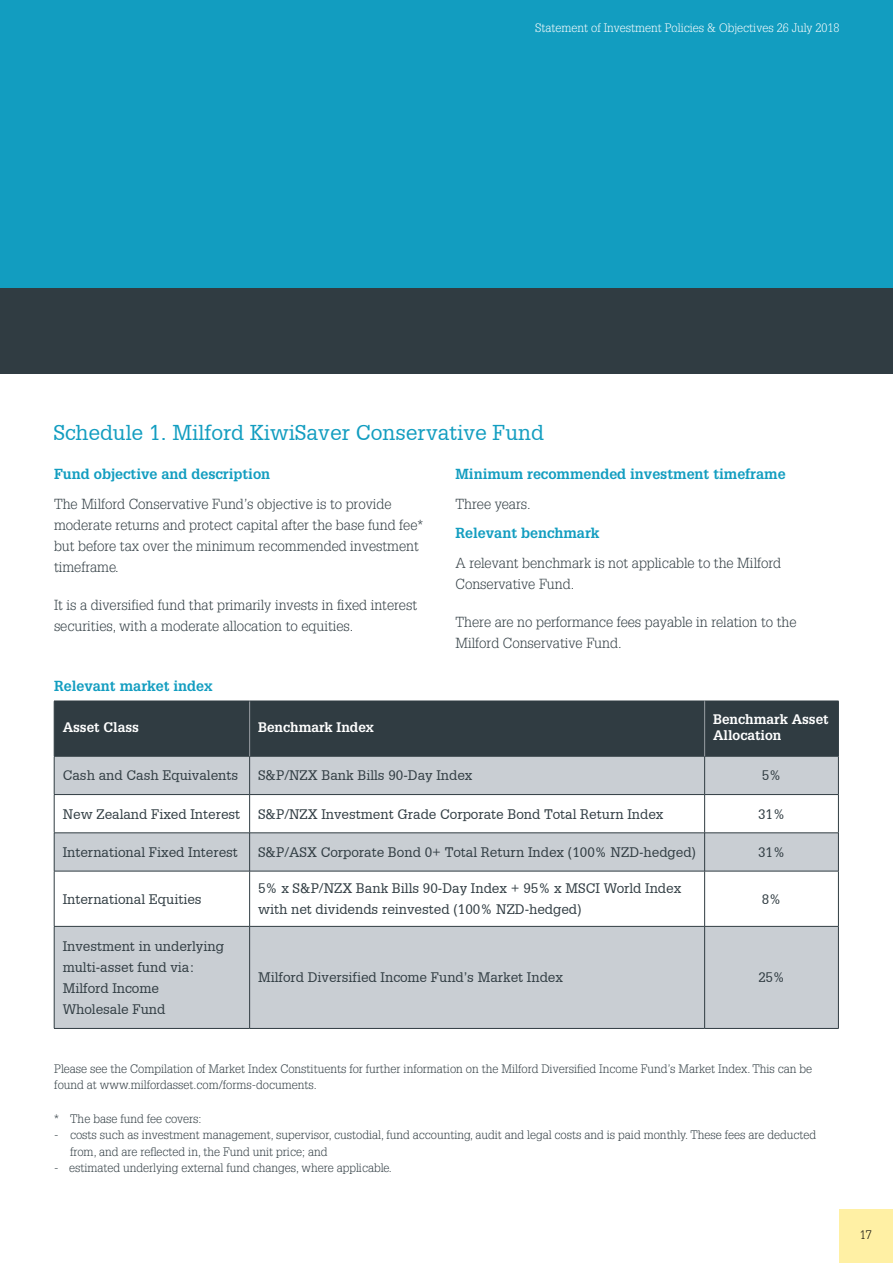
<style>
.page{position:relative;width:893px;height:1263px;background:#fff}
.page>*{position:absolute;margin:0;border:0;box-sizing:border-box;transform-origin:0 0}
.t1{font:21px "Glypha 55 Roman";color:#129dc0}
.t2{font:300 14.25px/21px "Glypha";color:#303c42}
.t3{font:700 14.25px "Glypha";color:#129dc0}
.t4{font:13.5px/21px "Glypha 55 Roman";color:#303c42}
.t5{font:700 13.5px/16.2px "Glypha";color:#fff}
.t6{font:300 12px/16.5px "Glypha";color:#303c42}
.t7{font:300 12px "Glypha";color:#fff}
.t8{font:300 12px "Glypha";color:#000}
</style>
<div class="page">
<div style="left:0;top:0;width:893px;height:289px;background:#129dc0"></div>
<div style="left:0;top:289px;width:893px;height:85px;background:#303c42"></div>
<div style="left:839px;top:1209px;width:54px;height:54px;background:#fff0a4"></div>
<div style="left:55px;top:702px;width:783px;height:54px;background:#303c42"></div>
<div style="left:55px;top:757px;width:783px;height:271px;background:#c9ced3"></div>
<svg style="left:55px;top:795px;width:783px;height:131px"></svg>
<hr style="left:250px;top:701px;width:455px;height:1px;background:#303c42">
<hr style="left:705px;top:701px;width:134px;height:1px;background:#303c42">
<hr style="left:838px;top:701px;width:1px;height:55px;background:#303c42">
<hr style="left:54px;top:756px;width:196px;height:1px;background:#303c42">
<hr style="left:54px;top:756px;width:1px;height:38px;background:#303c42">
<hr style="left:250px;top:756px;width:455px;height:1px;background:#303c42">
<hr style="left:249px;top:756px;width:1px;height:38px;background:#303c42">
<hr style="left:705px;top:756px;width:134px;height:1px;background:#303c42">
<hr style="left:704px;top:756px;width:1px;height:38px;background:#303c42">
<hr style="left:838px;top:756px;width:1px;height:38px;background:#303c42">
<hr style="left:54px;top:794px;width:196px;height:1px;background:#303c42">
<hr style="left:54px;top:795px;width:1px;height:38px;background:#303c42">
<hr style="left:250px;top:794px;width:455px;height:1px;background:#303c42">
<hr style="left:249px;top:795px;width:1px;height:38px;background:#303c42">
<hr style="left:705px;top:794px;width:134px;height:1px;background:#303c42">
<hr style="left:704px;top:795px;width:1px;height:38px;background:#303c42">
<hr style="left:838px;top:795px;width:1px;height:38px;background:#303c42">
<hr style="left:54px;top:832px;width:196px;height:1px;background:#303c42">
<hr style="left:54px;top:833px;width:1px;height:38px;background:#303c42">
<hr style="left:250px;top:832px;width:455px;height:1px;background:#303c42">
<hr style="left:249px;top:833px;width:1px;height:38px;background:#303c42">
<hr style="left:705px;top:832px;width:134px;height:1px;background:#303c42">
<hr style="left:704px;top:833px;width:1px;height:38px;background:#303c42">
<hr style="left:838px;top:833px;width:1px;height:38px;background:#303c42">
<hr style="left:54px;top:871px;width:196px;height:1px;background:#303c42">
<hr style="left:54px;top:871px;width:1px;height:55px;background:#303c42">
<hr style="left:250px;top:871px;width:455px;height:1px;background:#303c42">
<hr style="left:249px;top:871px;width:1px;height:55px;background:#303c42">
<hr style="left:705px;top:871px;width:134px;height:1px;background:#303c42">
<hr style="left:704px;top:871px;width:1px;height:55px;background:#303c42">
<hr style="left:838px;top:871px;width:1px;height:55px;background:#303c42">
<hr style="left:54px;top:926px;width:1px;height:102px;background:#303c42">
<hr style="left:249px;top:926px;width:1px;height:102px;background:#303c42">
<hr style="left:704px;top:926px;width:1px;height:102px;background:#303c42">
<hr style="left:838px;top:926px;width:1px;height:102px;background:#303c42">
<hr style="left:249px;top:701px;width:1px;height:55px;background:#989ea3">
<hr style="left:704px;top:701px;width:1px;height:55px;background:#989ea3">
<hr style="left:54px;top:701px;width:196px;height:1px;background:#303c42">
<hr style="left:54px;top:701px;width:1px;height:55px;background:#303c42">
<hr style="left:54px;top:926px;width:196px;height:1px;background:#303c42">
<hr style="left:250px;top:926px;width:455px;height:1px;background:#303c42">
<hr style="left:705px;top:926px;width:134px;height:1px;background:#303c42">
<hr style="left:54px;top:1028px;width:196px;height:1px;background:#303c42">
<hr style="left:250px;top:1028px;width:455px;height:1px;background:#303c42">
<hr style="left:705px;top:1028px;width:134px;height:1px;background:#303c42">
<p class="t7" style="left:535px;top:21px;width:306px">Statement of Investment Policies &amp; Objectives 26 July 2018</p>
<h1 class="t1" style="left:53px;top:420px;width:492px">Schedule 1. Milford KiwiSaver Conservative Fund</h1>
<p class="t3" style="left:54px;top:465px;width:218px">Fund objective and description</p>
<p class="t2" style="left:54px;top:493px;width:371px">The Milford Conservative Fund’s objective is to provide moderate returns and protect capital after the base fund fee* but before tax over the minimum recommended investment timeframe.</p>
<p class="t2" style="left:54px;top:594px;width:365px">It is a diversified fund that primarily invests in fixed interest securities, with a moderate allocation to equities.</p>
<p class="t3" style="left:455px;top:465px;width:332px">Minimum recommended investment timeframe</p>
<p class="t2" style="left:455px;top:493px;width:77px">Three years.</p>
<p class="t3" style="left:455px;top:524px;width:146px">Relevant benchmark</p>
<p class="t2" style="left:455px;top:552px;width:327px">A relevant benchmark is not applicable to the Milford<br>Conservative Fund.</p>
<p class="t2" style="left:455px;top:611px;width:343px">There are no performance fees payable in relation to the<br>Milford Conservative Fund.</p>
<p class="t3" style="left:54px;top:677px;width:160px">Relevant market index</p>
<p class="t5" style="left:63px;top:719px;width:78px">Asset Class</p>
<p class="t5" style="left:258px;top:719px;width:117px">Benchmark Index</p>
<p class="t5" style="left:713px;top:710px;width:117px">Benchmark Asset<br>Allocation</p>
<p class="t4" style="left:63px;top:765px;width:177px">Cash and Cash Equivalents</p>
<p class="t4" style="left:258px;top:765px;width:216px">S&amp;P/NZX Bank Bills 90-Day Index</p>
<p class="t4" style="left:762px;top:765px;width:21px">5%</p>
<p class="t4" style="left:63px;top:803px;width:179px">New Zealand Fixed Interest</p>
<p class="t4" style="left:258px;top:803px;width:407px">S&amp;P/NZX Investment Grade Corporate Bond Total Return Index</p>
<p class="t4" style="left:758px;top:803px;width:29px">31%</p>
<p class="t4" style="left:63px;top:841px;width:177px">International Fixed Interest</p>
<p class="t4" style="left:258px;top:841px;width:439px">S&amp;P/ASX Corporate Bond 0+ Total Return Index (100% NZD-hedged)</p>
<p class="t4" style="left:758px;top:841px;width:29px">31%</p>
<p class="t4" style="left:63px;top:888px;width:140px">International Equities</p>
<p class="t4" style="left:258px;top:877px;width:425px">5% x S&amp;P/NZX Bank Bills 90-Day Index + 95% x MSCI World Index with net dividends reinvested (100% NZD-hedged)</p>
<p class="t4" style="left:762px;top:888px;width:21px">8%</p>
<p class="t4" style="left:63px;top:935px;width:163px">Investment in underlying multi-asset fund via:<br>Milford Income<br>Wholesale Fund</p>
<p class="t4" style="left:258px;top:967px;width:306px">Milford Diversified Income Fund’s Market Index</p>
<p class="t4" style="left:758px;top:967px;width:28px">25%</p>
<p class="t6" style="left:54px;top:1060px;width:759px">Please see the Compilation of Market Index Constituents for further information on the Milford Diversified Income Fund’s Market Index. This can be found at www.milfordasset.com/forms-documents.</p>
<p class="t6" style="left:54px;top:1110px;width:149px">* The base fund fee covers:</p>
<p class="t6" style="left:70px;top:1127px;width:747px;text-indent:-16px">- costs such as investment management, supervisor, custodial, fund accounting, audit and legal costs and is paid monthly. These fees are deducted from, and are reflected in, the Fund unit price; and</p>
<p class="t6" style="left:54px;top:1160px;width:339px">- estimated underlying external fund changes, where applicable.</p>
<p class="t8" style="left:860px;top:1228px;width:13px">17</p>
</div>
